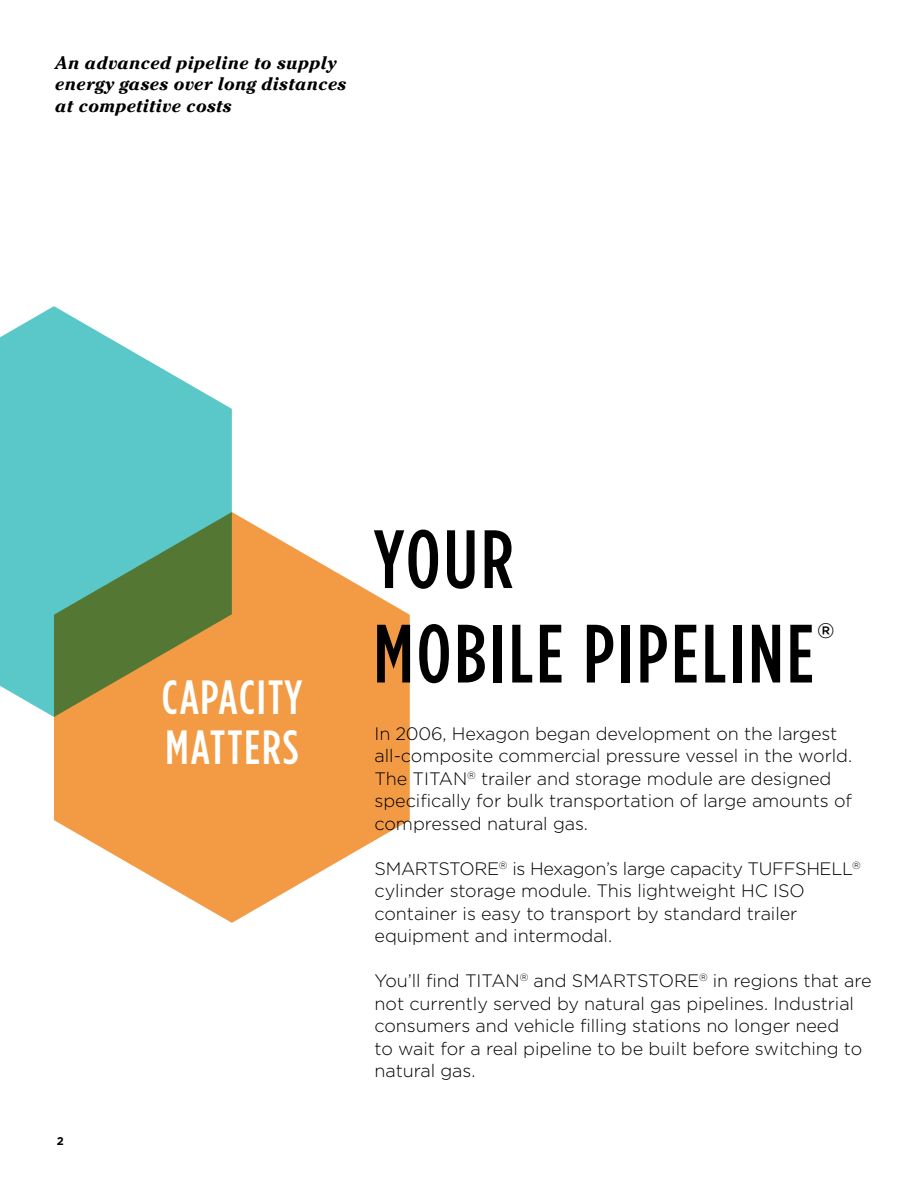
<style>
.page{position:relative;width:918px;height:1188px;background:#fff}
.page>*{position:absolute;margin:0;border:0;box-sizing:border-box;transform-origin:0 0}
.t1{font:500 condensed 82.5px/94.5px "Gotham HTF";letter-spacing:.04em;color:#000}
.t2{font:500 condensed 48px/49.5px "Gotham HTF";letter-spacing:.04em;color:#fff}
.t3{font:500 21px "Gotham HTF";color:#000}
.t4{font:300 18px/22.5px "Gotham HTF";letter-spacing:-.005em;color:#000}
.t5{font:italic 700 18px/21.6px "Cheltenham";letter-spacing:.01em;color:#000}
.t6{font:700 11.25px "Gotham HTF";color:#000}
</style>
<div class="page">
<svg style="left:0;top:306px;width:232px;height:411px;fill:#5ac8c8"></svg>
<svg style="left:54px;top:512px;width:356px;height:411px;fill:#f39b44"></svg>
<p class="t5" style="left:55px;top:52px;width:293px">An advanced pipeline to supply energy gases over long distances at competitive costs</p>
<p class="t6" style="left:57px;top:1134px;width:9px">2</p>
<h2 class="t2" style="left:162px;top:672px;width:142px">CAPACITY<br>MATTERS</h2>
<h1 class="t1" style="left:374px;top:510px;width:442px">YOUR<br>MOBILE PIPELINE</h1>
<p class="t3" style="left:817px;top:618px;width:19px">®</p>
<p class="t4" style="left:375px;top:722px;width:479px">In 2006, Hexagon began development on the largest all-composite commercial pressure vessel in the world.<br>The TITAN<sup>®</sup> trailer and storage module are designed specifically for bulk transportation of large amounts of compressed natural gas.</p>
<p class="t4" style="left:375px;top:857px;width:488px">SMARTSTORE<sup>®</sup> is Hexagon’s large capacity TUFFSHELL<sup>® </sup>cylinder storage module. This lightweight HC ISO container is easy to transport by standard trailer equipment and intermodal.</p>
<p class="t4" style="left:375px;top:970px;width:499px">You’ll find TITAN<sup>®</sup> and SMARTSTORE<sup>®</sup> in regions that are not currently served by natural gas pipelines. Industrial consumers and vehicle filling stations no longer need<br>to wait for a real pipeline to be built before switching to natural gas.</p>
</div>
